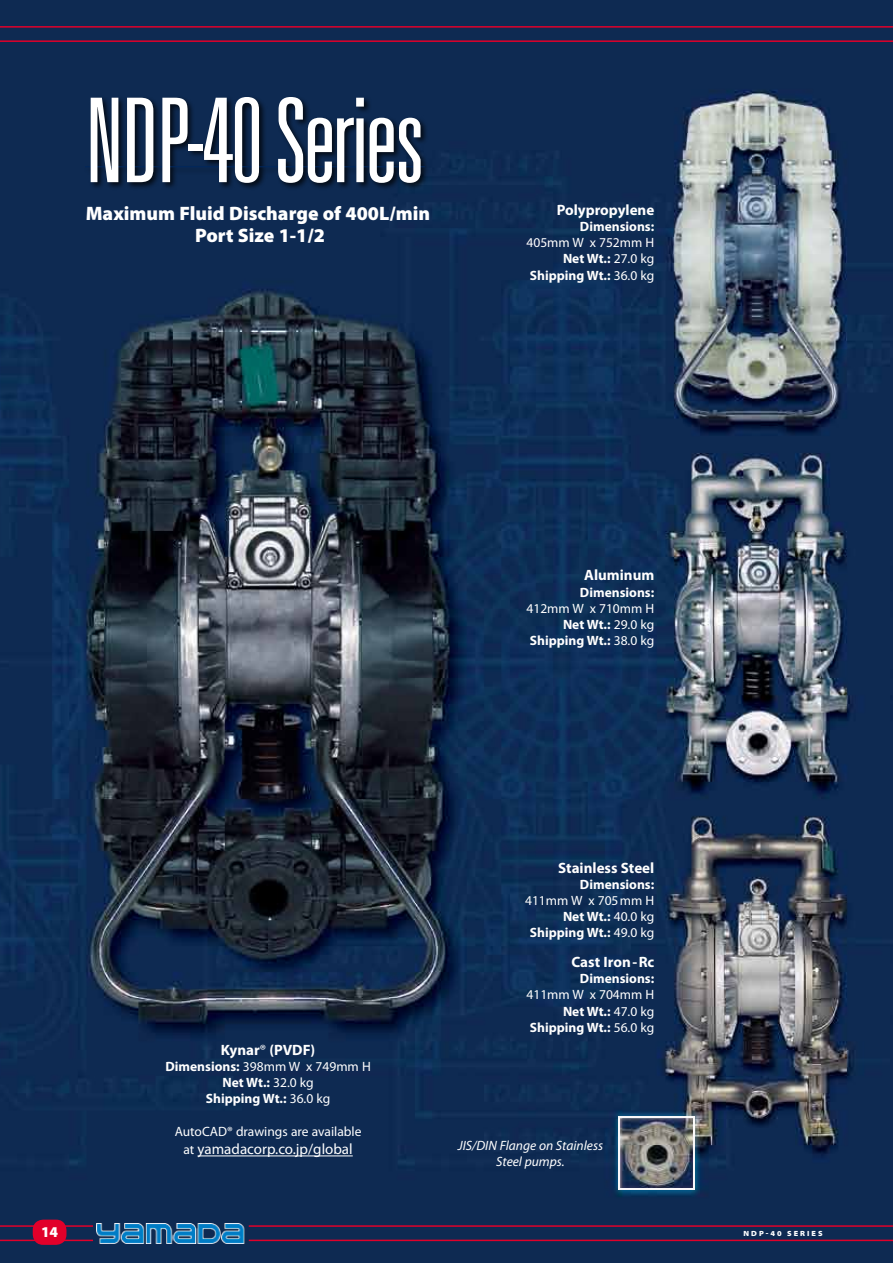
<style>
.page{position:relative;width:893px;height:1263px;background:#fff}
.page>*{position:absolute;margin:0;border:0;box-sizing:border-box;transform-origin:0 0}
.t1{font:300 ultra-condensed 117px "Univers LT Std";letter-spacing:-.03em;color:#fff}
.t2{font:900 19.5px/22.5px "Myriad Pro";color:#fff;text-align:center}
.t3{font:700 15px "Myriad Pro";color:#fff}
.t4{font:15px "Myriad Pro";color:#fff}
.t5{font:900 15px "Myriad Pro";color:#fff}
.t6{font:13.5px/16.2px "Myriad Pro";color:#fff;text-align:right}
.t7{font:700 13.5px/16.2px "Myriad Pro";color:#fff;text-align:center}
.t8{font:italic 13.5px/16.5px "Myriad Pro";color:#fff;text-align:center}
.t9{font:900 semi-expanded 7.5px "Myriad Pro";letter-spacing:.27em;color:#fff}
.s1{font-weight:700}
.s2{font-weight:400}
.s3{font-size:13.5px}
</style>
<div class="page">
<img style="left:0;top:0;width:893px;height:1263px">
<img style="left:619px;top:1116px;width:76px;height:74px">
<img style="left:621px;top:1118px;width:72px;height:70px">
<hr style="left:0;top:26px;width:893px;height:2px;background:#e1002a">
<hr style="left:0;top:40px;width:893px;height:2px;background:#e1002a">
<hr style="left:249px;top:1225px;width:644px;height:2px;background:#e1002a">
<hr style="left:0;top:1225px;width:93px;height:2px;background:#e1002a">
<hr style="left:249px;top:1239px;width:644px;height:2px;background:#e1002a">
<hr style="left:0;top:1239px;width:93px;height:2px;background:#e1002a">
<div style="left:33px;top:1219px;width:33px;height:26px;background:#e1002a;border-radius:10px"></div>
<img style="left:96px;top:1223px;width:153px;height:21px">
<div style="left:83px;top:96px;width:349px;height:95px;background:#000;opacity:.75"></div>
<hr style="left:85px;top:166px;width:340px;height:1px;background:#00275e">
<hr style="left:198px;top:1155px;width:155px;height:1px;background:#fff">
<h1 class="t1" style="left:85px;top:80px;width:341px">NDP-40 Series</h1>
<h2 class="t2" style="left:86px;top:201px;width:346px">Maximum Fluid Discharge of 400L/min<br>Port Size 1-1/2</h2>
<p class="t3" style="left:557px;top:200px;width:99px">Polypropylene</p>
<p class="t7" style="left:580px;top:218px;width:76px">Dimensions:</p>
<p class="t6" style="left:526px;top:234px;width:129px">405mm W x 752mm H<br><span class="s1">Net Wt.:</span> 27.0 kg<br><span class="s1">Shipping Wt.:</span> 36.0 kg</p>
<p class="t3" style="left:221px;top:1040px;width:96px">Kynar<span class="s2">®</span> (PVDF)</p>
<p class="t7" style="left:165px;top:1058px;width:207px">Dimensions: <span class="s2">398mm W x 749mm H<br></span>Net Wt.: <span class="s2">32.0 kg<br></span>Shipping Wt.: <span class="s2">36.0 kg</span></p>
<p class="t6" style="left:175px;top:1123px;width:188px">AutoCAD® drawings are available</p>
<p class="t4" style="left:183px;top:1140px;width:171px"><span class="s3">at</span> yamadacorp.co.jp/global</p>
<p class="t3" style="left:584px;top:566px;width:72px">Aluminum</p>
<p class="t7" style="left:580px;top:583px;width:76px">Dimensions:</p>
<p class="t6" style="left:526px;top:600px;width:129px">412mm W x 710mm H<br><span class="s1">Net Wt.:</span> 29.0 kg<br><span class="s1">Shipping Wt.:</span> 38.0 kg</p>
<p class="t3" style="left:558px;top:858px;width:98px">Stainless Steel</p>
<p class="t7" style="left:580px;top:876px;width:76px">Dimensions:</p>
<p class="t6" style="left:525px;top:892px;width:131px">411mm W x 705mm H<br><span class="s1">Net Wt.:</span> 40.0 kg<br><span class="s1">Shipping Wt.:</span> 49.0 kg</p>
<p class="t3" style="left:571px;top:952px;width:84px">Cast Iron-Rc</p>
<p class="t7" style="left:580px;top:970px;width:76px">Dimensions:</p>
<p class="t6" style="left:526px;top:986px;width:129px">411mm W x 704mm H<br><span class="s1">Net Wt.:</span> 47.0 kg<br><span class="s1">Shipping Wt.:</span> 56.0 kg</p>
<p class="t8" style="left:458px;top:1137px;width:147px">JIS/DIN Flange on Stainless<br>Steel pumps.</p>
<p class="t5" style="left:41px;top:1222px;width:19px">14</p>
<p class="t9" style="left:743px;top:1229px;width:81px">N DP-40 SERIES</p>
</div>
